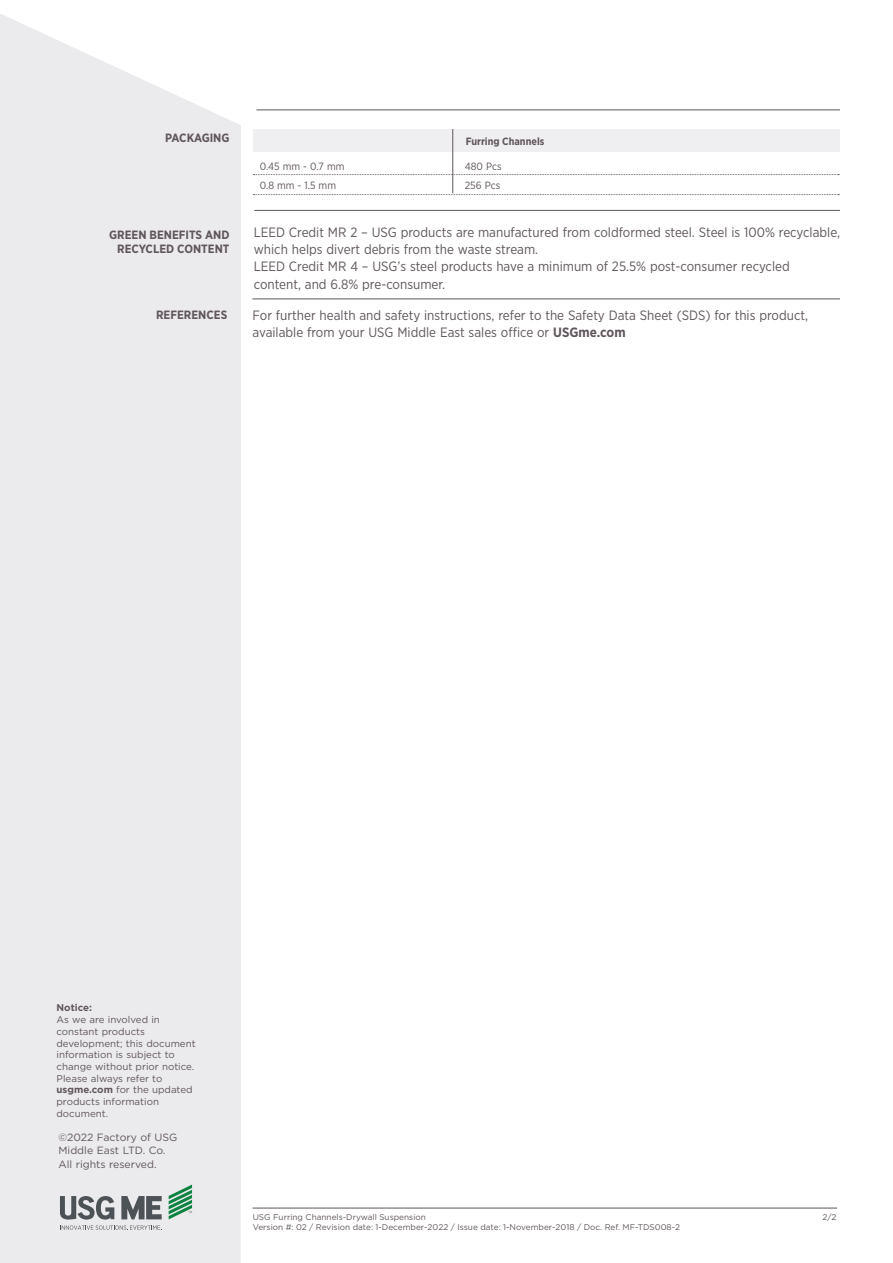
<style>
.page{position:relative;width:893px;height:1263px;background:#fff}
.page>*{position:absolute;margin:0;border:0;box-sizing:border-box;transform-origin:0 0}
.Helvetica_light_10pt{font:13.5px/17.2px "Gotham Narrow";color:#5f565c}
.Helvetica_light_10pt-2{font:700 12px "Gotham Narrow";color:#5f565c}
.Helvetica_light_10pt-3{font:10.5px/13.5px "Gotham";color:#5f565c}
.Helvetica_light_10pt-4{font:10.5px "Gotham Narrow";color:#5f565c}
.Helvetica_light_10pt-5{font:700 10.5px "Gotham Narrow";color:#5f565c}
.Helvetica_light_10pt-6{font:9.75px/11.7px "Gotham";color:#5f565c}
.Helvetica_light_10pt-7{font:700 9.75px "Gotham";color:#5f565c}
.t1{font:8.25px "Gotham";color:#5f565c}
.s1{font-weight:700}
</style>
<div class="page">
<hr style="left:256px;top:109px;width:584px;height:1px;background:#5f565c">
<hr style="left:254px;top:210px;width:586px;height:1px;background:#5f565c">
<div style="left:0;top:14px;width:241px;height:1249px;background:#ebeaec"></div>
<hr style="left:253px;top:1208px;width:584px;height:1px;background:#5f565c">
<div style="left:253px;top:129px;width:586px;height:23px;background:#efeef0"></div>
<svg style="left:253px;top:174px;width:586px;height:1px"></svg>
<svg style="left:253px;top:194px;width:586px;height:1px"></svg>
<hr style="left:452px;top:129px;width:1px;height:64px;background:#5f565c">
<hr style="left:252px;top:298px;width:588px;height:1px;background:#5f565c">
<svg style="left:60px;top:1225px;width:102px;height:5px"></svg>
<svg style="left:60px;top:1196px;width:54px;height:23px"></svg>
<svg style="left:121px;top:1196px;width:41px;height:23px"></svg>
<svg style="left:169px;top:1184px;width:23px;height:35px"></svg>
<p class="Helvetica_light_10pt-2" style="left:165px;top:130px;width:66px">PACKAGING</p>
<p class="Helvetica_light_10pt-2" style="left:109px;top:227px;width:122px">GREEN BENEFITS AND</p>
<p class="Helvetica_light_10pt-2" style="left:117px;top:241px;width:114px">RECYCLED CONTENT</p>
<p class="Helvetica_light_10pt-4" style="left:260px;top:160px;width:86px">0.45 mm - 0.7 mm</p>
<p class="Helvetica_light_10pt-4" style="left:260px;top:179px;width:78px">0.8 mm - 1.5 mm</p>
<p class="Helvetica_light_10pt-5" style="left:466px;top:134px;width:80px">Furring Channels</p>
<p class="Helvetica_light_10pt-4" style="left:465px;top:160px;width:38px">480 Pcs</p>
<p class="Helvetica_light_10pt-4" style="left:465px;top:179px;width:37px">256 Pcs</p>
<p class="Helvetica_light_10pt" style="left:254px;top:223px;width:588px">LEED Credit MR 2 – USG products are manufactured from coldformed steel. Steel is 100% recyclable, which helps divert debris from the waste stream.</p>
<p class="Helvetica_light_10pt" style="left:254px;top:258px;width:537px">LEED Credit MR 4 – USG’s steel products have a minimum of 25.5% post-consumer recycled content, and 6.8% pre-consumer.</p>
<p class="Helvetica_light_10pt-2" style="left:156px;top:307px;width:73px">REFERENCES</p>
<p class="Helvetica_light_10pt" style="left:253px;top:307px;width:557px">For further health and safety instructions, refer to the Safety Data Sheet (SDS) for this product, available from your USG Middle East sales office or <span class="s1">USGme.com</span></p>
<p class="Helvetica_light_10pt-7" style="left:57px;top:1001px;width:37px">Notice:</p>
<p class="Helvetica_light_10pt-6" style="left:57px;top:1013px;width:141px">As we are involved in constant products development; this document information is subject to change without prior notice.<br>Please always refer to <span class="s1">usgme.com</span> for the updated products information document.</p>
<p class="Helvetica_light_10pt-3" style="left:58px;top:1130px;width:120px">©2022 Factory of USG<br>Middle East LTD. Co.<br>All rights reserved.</p>
<p class="t1" style="left:253px;top:1212px;width:175px">USG Furring Channels-Drywall Suspension</p>
<p class="t1" style="left:253px;top:1221px;width:429px">Version #: 02 / Revision date: 1-December-2022 / Issue date: 1-November-2018 / Doc. Ref. MF-TDS008-2</p>
<p class="t1" style="left:822px;top:1212px;width:15px">2/2</p>
</div>
